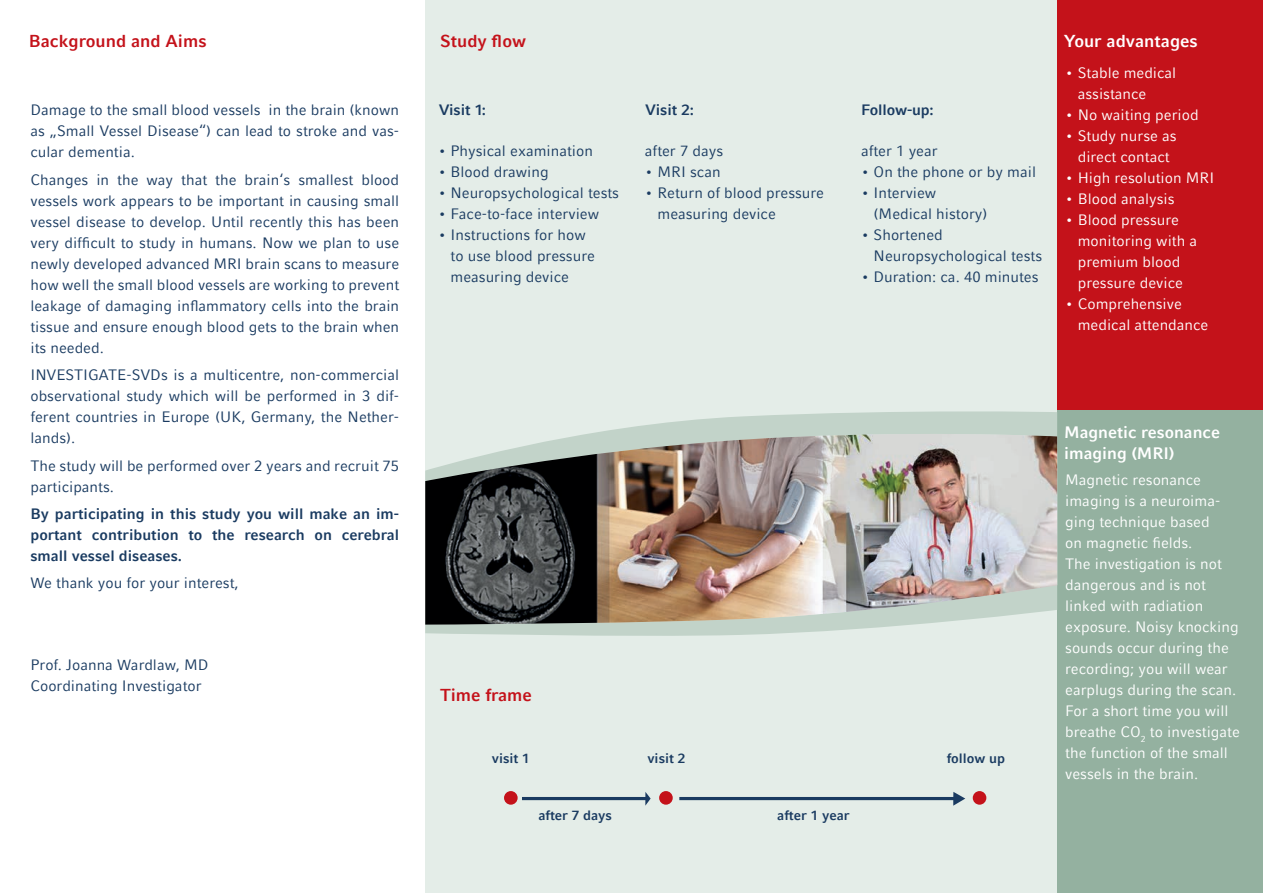
<style>
.page{position:relative;width:1263px;height:893px;background:#fff}
.page>*{position:absolute;margin:0;border:0;box-sizing:border-box;transform-origin:0 0}
.t1{font:700 17.25px "LMU Compatil Fact";color:#c4121a}
.t2{font:700 17.25px "LMU Compatil Fact";color:#fff}
.t3{font:700 16.5px/21px "LMU Compatil Fact";color:#fff}
.t4{font:15px/21px "LMU Compatil Fact";color:#1a3b61}
.t5{font:15px/21px "LMU Compatil Fact";color:#fff}
.t6{font:700 15px/21px "LMU Compatil Fact";color:#1a3b61;text-align:justify}
.t7{font:700 13.5px "LMU Compatil Fact";color:#1a3b61}
</style>
<div class="page">
<div style="left:425px;top:0;width:838px;height:893px;background:#e4ede8"></div>
<div style="left:1057px;top:0;width:206px;height:410px;background:#c4121a"></div>
<div style="left:1057px;top:410px;width:206px;height:483px;background:#94b1a0"></div>
<svg style="left:425px;top:411px;width:632px;height:225px;fill:#c2d3c9"></svg>
<svg style="left:425px;top:429px;width:632px;height:5px;fill:#c2d3c9"></svg>
<img style="left:425px;top:434px;width:632px;height:191px">
<div style="left:504px;top:791px;width:14px;height:14px;background:#c4121a;border-radius:50%"></div>
<svg style="left:522px;top:792px;width:129px;height:14px"></svg>
<svg style="left:679px;top:792px;width:286px;height:14px"></svg>
<div style="left:659px;top:791px;width:14px;height:14px;background:#c4121a;border-radius:50%"></div>
<div style="left:973px;top:791px;width:13px;height:14px;background:#c4121a;border-radius:50%"></div>
<p class="t1" style="left:29px;top:31px;width:179px">Background and Aims</p>
<p class="t4" style="left:30px;top:100px;width:370px;text-align:justify">Damage to the small blood vessels in the brain (known as „Small Vessel Disease“) can lead to stroke and vas&shy;cular dementia.</p>
<p class="t4" style="left:30px;top:169px;width:370px;text-align:justify">Changes in the way that the brain‘s smallest blood vessels work appears to be important in causing small vessel disease to develop. Until recently this has been very difficult to study in humans. Now we plan to use newly developed advanced MRI brain scans to measure how well the small blood vessels are working to prevent leakage of damaging inflammatory cells into the brain tissue and ensure enough blood gets to the brain when its needed.</p>
<p class="t4" style="left:30px;top:364px;width:370px;text-align:justify">INVESTIGATE-SVDs is a multicentre, non-commercial observational study which will be performed in 3 dif&shy;ferent countries in Europe (UK, Germany, the Nether&shy;lands).</p>
<p class="t4" style="left:30px;top:455px;width:370px">The study will be performed over 2 years and recruit 75 participants.</p>
<p class="t6" style="left:30px;top:503px;width:370px">By participating in this study you will make an im&shy;portant contribution to the research on cerebral small vessel diseases.</p>
<p class="t4" style="left:30px;top:572px;width:210px">We thank you for your interest,</p>
<p class="t4" style="left:30px;top:655px;width:179px">Prof. Joanna Wardlaw, MD</p>
<p class="t4" style="left:30px;top:676px;width:173px">Coordinating Investigator</p>
<p class="t1" style="left:440px;top:31px;width:88px">Study flow</p>
<p class="t6" style="left:439px;top:99px;width:49px">Visit 1:</p>
<p class="t6" style="left:645px;top:99px;width:50px">Visit 2:</p>
<p class="t6" style="left:861px;top:99px;width:74px">Follow-up:</p>
<p class="t4" style="left:438px;top:140px;width:156px">• Physical examination</p>
<p class="t4" style="left:438px;top:161px;width:112px">• Blood drawing</p>
<p class="t4" style="left:438px;top:182px;width:183px">• Neuropsychological tests</p>
<p class="t4" style="left:438px;top:203px;width:163px">• Face-to-face interview</p>
<p class="t4" style="left:450px;top:224px;width:146px;text-indent:-13px">• Instructions for how to use blood pressure measuring device</p>
<p class="t4" style="left:645px;top:140px;width:80px">after 7 days</p>
<p class="t4" style="left:645px;top:161px;width:77px">• MRI scan</p>
<p class="t4" style="left:657px;top:182px;width:168px;text-indent:-13px">• Return of blood pressure measuring device</p>
<p class="t4" style="left:861px;top:140px;width:78px">after 1 year</p>
<p class="t4" style="left:861px;top:161px;width:176px">• On the phone or by mail</p>
<p class="t4" style="left:874px;top:182px;width:115px;text-indent:-13px">• Interview (Medical history)</p>
<p class="t4" style="left:874px;top:224px;width:170px;text-indent:-13px">• Shortened<br>Neuropsychological tests</p>
<p class="t4" style="left:861px;top:266px;width:179px">• Duration: ca. 40 minutes</p>
<p class="t2" style="left:1064px;top:31px;width:135px">Your advantages</p>
<p class="t5" style="left:1078px;top:62px;width:100px;text-indent:-13px">• Stable medical assistance</p>
<p class="t5" style="left:1065px;top:104px;width:135px">• No waiting period</p>
<p class="t5" style="left:1065px;top:125px;width:113px;text-align:center">• Study nurse as direct contact</p>
<p class="t5" style="left:1065px;top:167px;width:151px">• High resolution MRI</p>
<p class="t5" style="left:1065px;top:188px;width:111px">• Blood analysis</p>
<p class="t5" style="left:1078px;top:209px;width:121px;text-indent:-13px">• Blood pressure monitoring with a premium blood pressure device</p>
<p class="t5" style="left:1078px;top:293px;width:132px;text-indent:-13px">• Comprehensive medical attendance</p>
<p class="t1" style="left:440px;top:685px;width:93px">Time frame</p>
<p class="t7" style="left:492px;top:750px;width:39px">visit 1</p>
<p class="t7" style="left:647px;top:750px;width:39px">visit 2</p>
<p class="t7" style="left:538px;top:807px;width:75px">after 7 days</p>
<p class="t7" style="left:777px;top:807px;width:74px">after 1 year</p>
<p class="t7" style="left:947px;top:750px;width:60px">follow up</p>
<p class="t3" style="left:1064px;top:421px;width:157px">Magnetic resonance imaging (MRI)</p>
<p class="t5" style="left:1065px;top:470px;width:176px">Magnetic resonance imaging is a neuroima&shy;ging technique based<br>on magnetic fields.<br>The investigation is not dangerous and is not linked with radiation exposure. Noisy knocking sounds occur during the recording; you will wear earplugs during the scan.<br>For a short time you will breathe CO<sub>2</sub> to investigate the function of the small vessels in the brain.</p>
</div>
